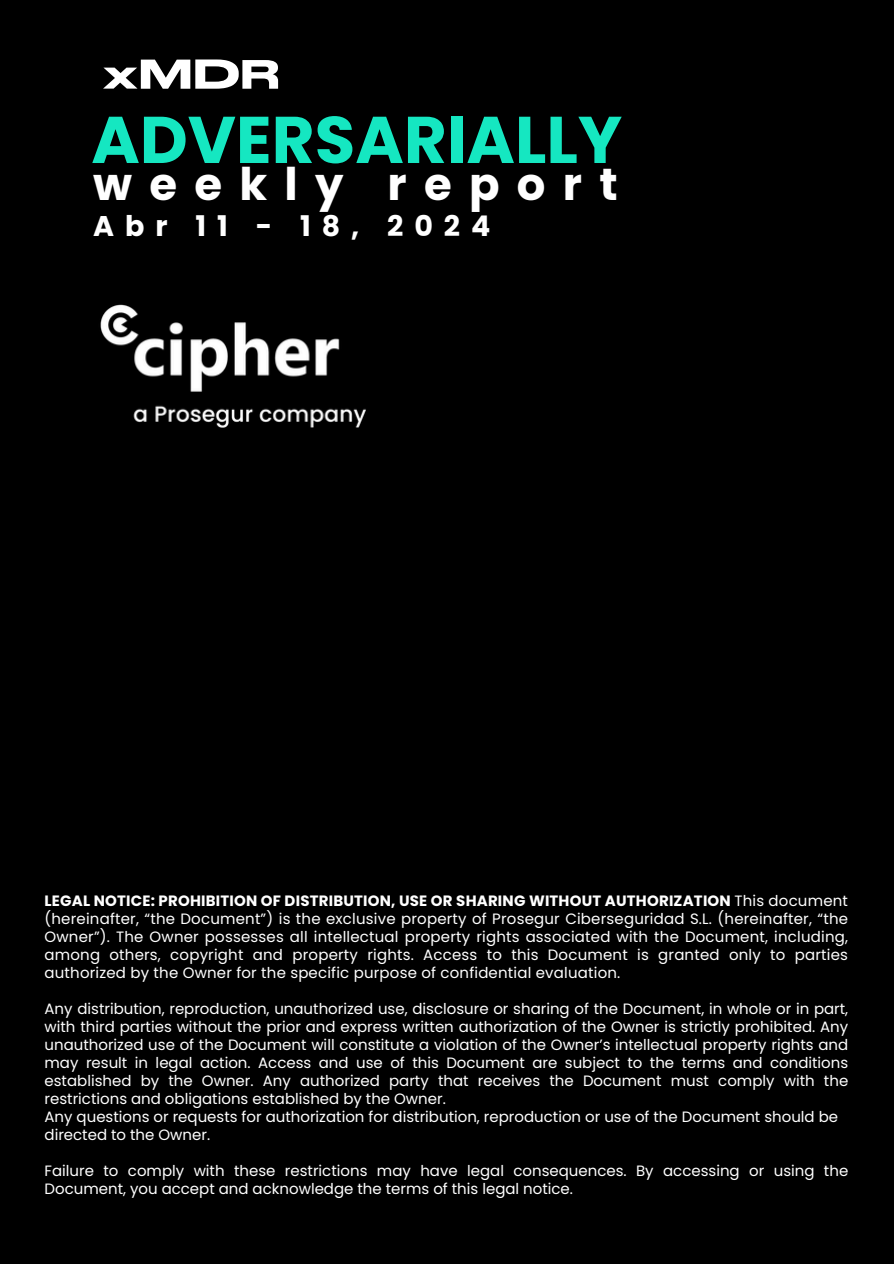
<style>
.page{position:relative;width:894px;height:1264px;background:#fff}
.page>*{position:absolute;margin:0;border:0;box-sizing:border-box;transform-origin:0 0}
.t1{font:700 65.85px "Poppins";color:#15e7c1}
.t2{font:700 45px "Poppins";letter-spacing:.385em;color:#fff}
.t3{font:700 28.5px "Poppins";letter-spacing:.385em;color:#fff}
.t4{font:15px/18px "Poppins";color:#fff}
.s1{font-weight:700}
</style>
<div class="page">
<div style="left:0;top:0;width:893px;height:1263px;background:#000"></div>
<img style="left:100px;top:304px;width:266px;height:124px">
<svg style="left:103px;top:59px;width:175px;height:30px"></svg>
<h1 class="t1" style="left:91px;top:94px;width:532px">ADVERSARIALLY</h1>
<h2 class="t2" style="left:93px;top:153px;width:526px">weekly report</h2>
<h3 class="t3" style="left:93px;top:206px;width:398px">Abr 11 - 18, 2024</h3>
<p class="t4" style="left:45px;top:891px;width:804px;text-align:justify"><span class="s1">LEGAL NOTICE: PROHIBITION OF DISTRIBUTION, USE OR SHARING WITHOUT AUTHORIZATION</span> This document (hereinafter, “the Document”) is the exclusive property of Prosegur Ciberseguridad S.L. (hereinafter, “the Owner”). The Owner possesses all intellectual property rights associated with the Document, including, among others, copyright and property rights. Access to this Document is granted only to parties authorized by the Owner for the specific purpose of confidential evaluation.</p>
<p class="t4" style="left:45px;top:999px;width:805px">Any distribution, reproduction, unauthorized use, disclosure or sharing of the Document, in whole or in part, with third parties without the prior and express written authorization of the Owner is strictly prohibited. Any unauthorized use of the Document will constitute a violation of the Owner’s intellectual property rights and may result in legal action. Access and use of this Document are subject to the terms and conditions established by the Owner. Any authorized party that receives the Document must comply with the restrictions and obligations established by the Owner.<br>Any questions or requests for authorization for distribution, reproduction or use of the Document should be directed to the Owner.</p>
<p class="t4" style="left:45px;top:1161px;width:805px">Failure to comply with these restrictions may have legal consequences. By accessing or using the<br>Document, you accept and acknowledge the terms of this legal notice.</p>
</div>
